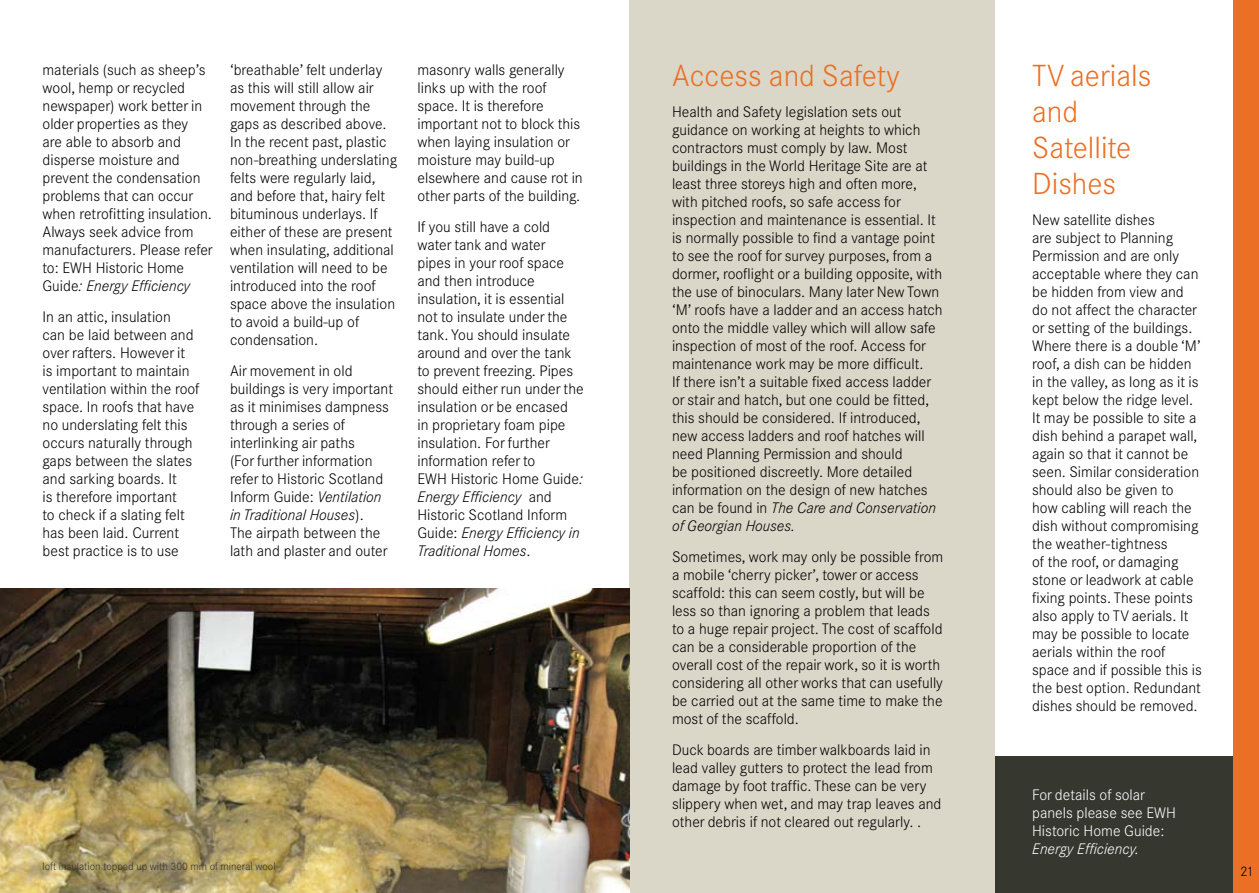
<style>
.page{position:relative;width:1259px;height:893px;background:#fff}
.page>*{position:absolute;margin:0;border:0;box-sizing:border-box;transform-origin:0 0}
.t1{font:300 30px/36px "Corporate Sans BQ";color:#eb6f24}
.t2{font:300 15px/18px "Corporate Sans BQ";color:#000}
.t3{font:300 15px/18px "Corporate Sans BQ";color:#fff}
.t4{font:italic 300 15px "Corporate Sans BQ";color:#fff}
.t5{font:300 13.5px "Corporate Sans BQ";color:#000}
.t6{font:300 10.5px "Corporate Sans BQ";color:#36372f}
.s1{font-style:italic}
</style>
<div class="page">
<div style="left:822px;top:757px;width:425px;height:136px;background:#36372f"></div>
<div style="left:629px;top:0;width:366px;height:893px;background:#dad7c8"></div>
<div style="left:1233px;top:0;width:26px;height:893px;background:#eb6f24"></div>
<img style="left:0;top:588px;width:629px;height:305px">
<p class="t2" style="left:43px;top:61px;width:172px">materials (such as sheep’s wool, hemp or recycled newspaper) work better in older properties as they<br>are able to absorb and disperse moisture and prevent the condensation problems that can occur when retrofitting insulation.<br>Always seek advice from manufacturers. Please refer to: EWH Historic Home<br>Guide<span class="s1">: Energy Efficiency</span></p>
<p class="t2" style="left:43px;top:308px;width:159px">In an attic, insulation<br>can be laid between and over rafters. However it<br>is important to maintain ventilation within the roof space. In roofs that have no underslating felt this occurs naturally through gaps between the slates and sarking boards. It<br>is therefore important<br>to check if a slating felt has been laid. Current best practice is to use</p>
<p class="t2" style="left:230px;top:61px;width:169px">‘breathable’ felt underlay as this will still allow air movement through the gaps as described above.<br>In the recent past, plastic non-breathing underslating felts were regularly laid, and before that, hairy felt bituminous underlays. If either of these are present when insulating, additional ventilation will need to be introduced into the roof space above the insulation to avoid a build-up of condensation.</p>
<p class="t2" style="left:230px;top:362px;width:165px">Air movement in old buildings is very important as it minimises dampness through a series of interlinking air paths<br>(For further information refer to Historic Scotland<br>Inform Guide: <span class="s1">Ventilation in Traditional Houses</span>).<br>The airpath between the lath and plaster and outer</p>
<p class="t2" style="left:417px;top:61px;width:167px">masonry walls generally links up with the roof space. It is therefore important not to block this when laying insulation or moisture may build-up elsewhere and cause rot in other parts of the building.</p>
<p class="t2" style="left:417px;top:218px;width:168px">If you still have a cold water tank and water<br>pipes in your roof space and then introduce insulation, it is essential not to insulate under the tank. You should insulate around and over the tank to prevent freezing. Pipes should either run under the insulation or be encased<br>in proprietary foam pipe insulation. For further information refer to<br>EWH Historic Home Guide<span class="s1">:<br>Energy Efficiency</span> and<br>Historic Scotland Inform<br>Guide: <span class="s1">Energy Efficiency in<br>Traditional Homes</span>.</p>
<p class="t6" style="left:43px;top:860px;width:235px">loft insulation topped up with 300 mm of mineral wool</p>
<h1 class="t1" style="left:672px;top:58px;width:229px">Access and Safety</h1>
<p class="t2" style="left:672px;top:103px;width:272px">Health and Safety legislation sets out guidance on working at heights to which contractors must comply by law. Most buildings in the World Heritage Site are at least three storeys high and often more, with pitched roofs, so safe access for inspection and maintenance is essential. It is normally possible to find a vantage point to see the roof for survey purposes, from a dormer, rooflight or a building opposite, with the use of binoculars. Many later New Town ‘M’ roofs have a ladder and an access hatch onto the middle valley which will allow safe inspection of most of the roof. Access for maintenance work may be more difficult.<br>If there isn’t a suitable fixed access ladder or stair and hatch, but one could be fitted, this should be considered. If introduced, new access ladders and roof hatches will need Planning Permission and should<br>be positioned discreetly. More detailed information on the design of new hatches can be found in <span class="s1">The Care and Conservation of Georgian Houses.</span></p>
<p class="t2" style="left:672px;top:548px;width:273px">Sometimes, work may only be possible from a mobile ‘cherry picker’, tower or access scaffold: this can seem costly, but will be less so than ignoring a problem that leads to a huge repair project. The cost of scaffold can be a considerable proportion of the overall cost of the repair work, so it is worth considering all other works that can usefully be carried out at the same time to make the most of the scaffold.</p>
<p class="t2" style="left:672px;top:740px;width:271px">Duck boards are timber walkboards laid in lead valley gutters to protect the lead from damage by foot traffic. These can be very slippery when wet, and may trap leaves and other debris if not cleared out regularly. .</p>
<h1 class="t1" style="left:1032px;top:58px;width:120px">TV aerials and<br>Satellite<br>Dishes</h1>
<p class="t2" style="left:1032px;top:211px;width:171px">New satellite dishes<br>are subject to Planning<br>Permission and are only acceptable where they can be hidden from view and do not affect the character or setting of the buildings.<br>Where there is a double ‘M’ roof, a dish can be hidden in the valley, as long as it is kept below the ridge level.<br>It may be possible to site a dish behind a parapet wall, again so that it cannot be seen. Similar consideration should also be given to how cabling will reach the dish without compromising the weather-tightness<br>of the roof, or damaging stone or leadwork at cable fixing points. These points also apply to TV aerials. It may be possible to locate aerials within the roof space and if possible this is the best option. Redundant dishes should be removed.</p>
<p class="t3" style="left:1032px;top:786px;width:145px">For details of solar panels please see EWH<br>Historic Home Guide:</p>
<p class="t4" style="left:1032px;top:840px;width:109px">Energy Efficiency.</p>
<p class="t5" style="left:1240px;top:863px;width:16px">21</p>
</div>
